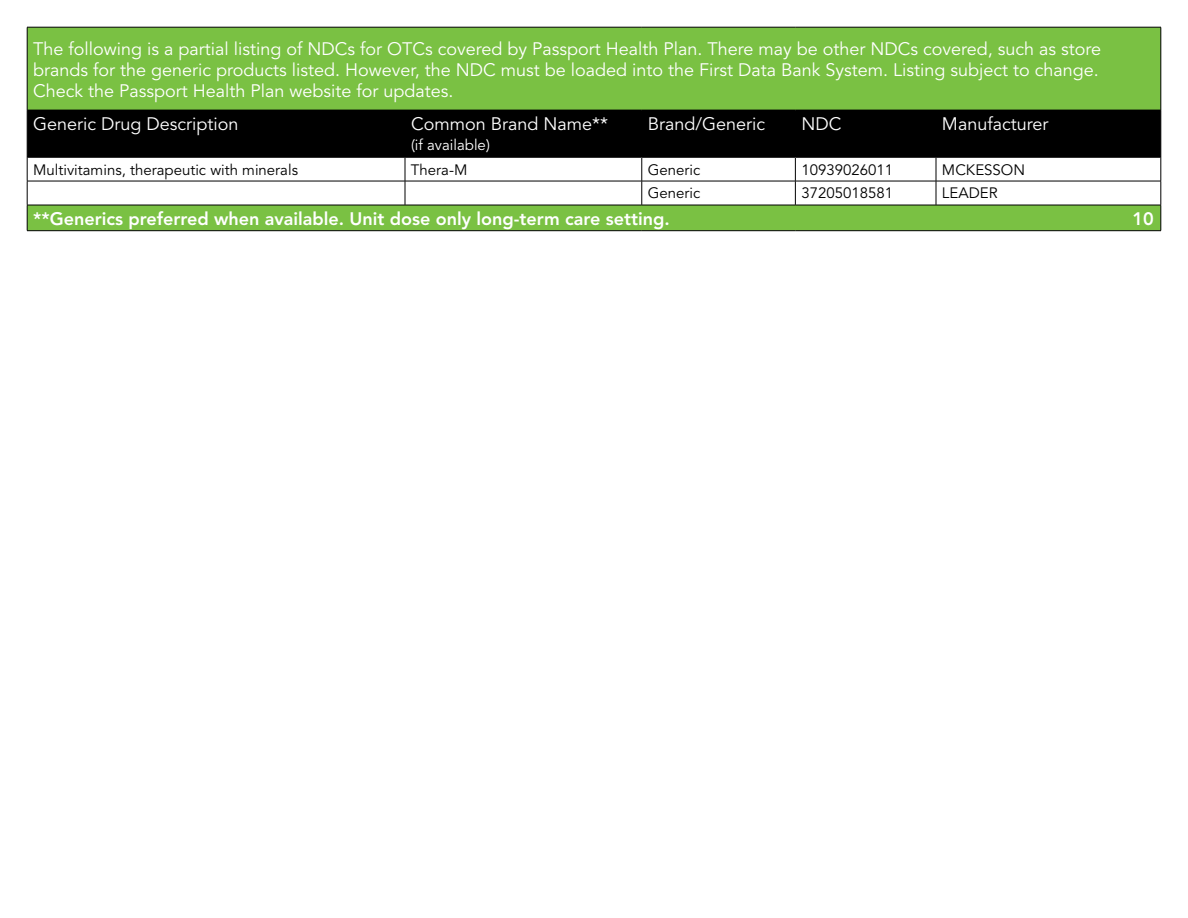
<style>
.page{position:relative;width:1188px;height:918px;background:#fff}
.page>*{position:absolute;margin:0;border:0;box-sizing:border-box;transform-origin:0 0}
.t1{font:18px/21px "Avenir";color:#fff}
.t2{font:800 18px "Avenir";color:#fff}
.t3{font:15px "Avenir";color:#000}
.t4{font:15px "Avenir";color:#fff}
</style>
<div class="page">
<svg style="left:28px;top:28px;width:1133px;height:202px;fill:#7ac143"></svg>
<div style="left:28px;top:111px;width:1133px;height:45px;background:#000"></div>
<hr style="left:27px;top:27px;width:378px;height:1px;background:#000">
<hr style="left:27px;top:27px;width:1px;height:83px;background:#000">
<hr style="left:405px;top:27px;width:237px;height:1px;background:#000">
<hr style="left:642px;top:27px;width:153px;height:1px;background:#000">
<hr style="left:795px;top:27px;width:141px;height:1px;background:#000">
<hr style="left:936px;top:27px;width:225px;height:1px;background:#000">
<hr style="left:1161px;top:27px;width:1px;height:83px;background:#000">
<hr style="left:27px;top:110px;width:1px;height:47px;background:#000">
<hr style="left:405px;top:111px;width:1px;height:45px;background:#000">
<hr style="left:642px;top:111px;width:1px;height:45px;background:#000">
<hr style="left:795px;top:111px;width:1px;height:45px;background:#000">
<hr style="left:936px;top:111px;width:1px;height:45px;background:#000">
<hr style="left:1161px;top:110px;width:1px;height:47px;background:#000">
<hr style="left:27px;top:181px;width:378px;height:1px;background:#000">
<hr style="left:405px;top:181px;width:237px;height:1px;background:#000">
<svg style="left:405px;top:158px;width:1px;height:47px"></svg>
<hr style="left:642px;top:181px;width:153px;height:1px;background:#000">
<svg style="left:642px;top:158px;width:1px;height:47px"></svg>
<hr style="left:795px;top:181px;width:141px;height:1px;background:#000">
<svg style="left:795px;top:158px;width:1px;height:47px"></svg>
<hr style="left:936px;top:181px;width:225px;height:1px;background:#000">
<svg style="left:936px;top:158px;width:1px;height:47px"></svg>
<hr style="left:27px;top:110px;width:378px;height:1px;background:#000">
<hr style="left:405px;top:110px;width:237px;height:1px;background:#000">
<hr style="left:642px;top:110px;width:153px;height:1px;background:#000">
<hr style="left:795px;top:110px;width:141px;height:1px;background:#000">
<hr style="left:936px;top:110px;width:225px;height:1px;background:#000">
<hr style="left:27px;top:156px;width:378px;height:2px;background:#000">
<hr style="left:405px;top:156px;width:237px;height:2px;background:#000">
<hr style="left:642px;top:156px;width:153px;height:2px;background:#000">
<hr style="left:795px;top:156px;width:141px;height:2px;background:#000">
<hr style="left:936px;top:156px;width:225px;height:2px;background:#000">
<hr style="left:27px;top:205px;width:378px;height:1px;background:#000">
<svg style="left:27px;top:157px;width:1px;height:73px"></svg>
<hr style="left:405px;top:205px;width:237px;height:1px;background:#000">
<hr style="left:642px;top:205px;width:153px;height:1px;background:#000">
<hr style="left:795px;top:205px;width:141px;height:1px;background:#000">
<hr style="left:936px;top:205px;width:225px;height:1px;background:#000">
<svg style="left:1161px;top:157px;width:1px;height:74px"></svg>
<hr style="left:27px;top:230px;width:378px;height:1px;background:#000">
<hr style="left:405px;top:230px;width:237px;height:1px;background:#000">
<hr style="left:642px;top:230px;width:153px;height:1px;background:#000">
<hr style="left:795px;top:230px;width:141px;height:1px;background:#000">
<hr style="left:936px;top:230px;width:225px;height:1px;background:#000">
<p class="t1" style="left:33px;top:38px;width:1070px">The following is a partial listing of NDCs for OTCs covered by Passport Health Plan. There may be other NDCs covered, such as store brands for the generic products listed. However, the NDC must be loaded into the First Data Bank System. Listing subject to change.<br>Check the Passport Health Plan website for updates.</p>
<p class="t1" style="left:33px;top:114px;width:207px">Generic Drug Description</p>
<p class="t1" style="left:411px;top:114px;width:199px">Common Brand Name**</p>
<p class="t4" style="left:411px;top:136px;width:80px">(if available)</p>
<p class="t1" style="left:648px;top:114px;width:119px">Brand/Generic</p>
<p class="t1" style="left:801px;top:114px;width:42px">NDC</p>
<p class="t1" style="left:942px;top:114px;width:108px">Manufacturer</p>
<p class="t3" style="left:33px;top:161px;width:266px">Multivitamins, therapeutic with minerals</p>
<p class="t3" style="left:411px;top:161px;width:58px">Thera-M</p>
<p class="t3" style="left:648px;top:161px;width:54px">Generic</p>
<p class="t3" style="left:801px;top:161px;width:93px">10939026011</p>
<p class="t3" style="left:942px;top:161px;width:85px">MCKESSON</p>
<p class="t3" style="left:648px;top:185px;width:54px">Generic</p>
<p class="t3" style="left:801px;top:185px;width:93px">37205018581</p>
<p class="t3" style="left:942px;top:185px;width:57px">LEADER</p>
<p class="t2" style="left:33px;top:208px;width:638px">**Generics preferred when available. Unit dose only long-term care setting.</p>
<p class="t2" style="left:1132px;top:208px;width:23px">10</p>
</div>
